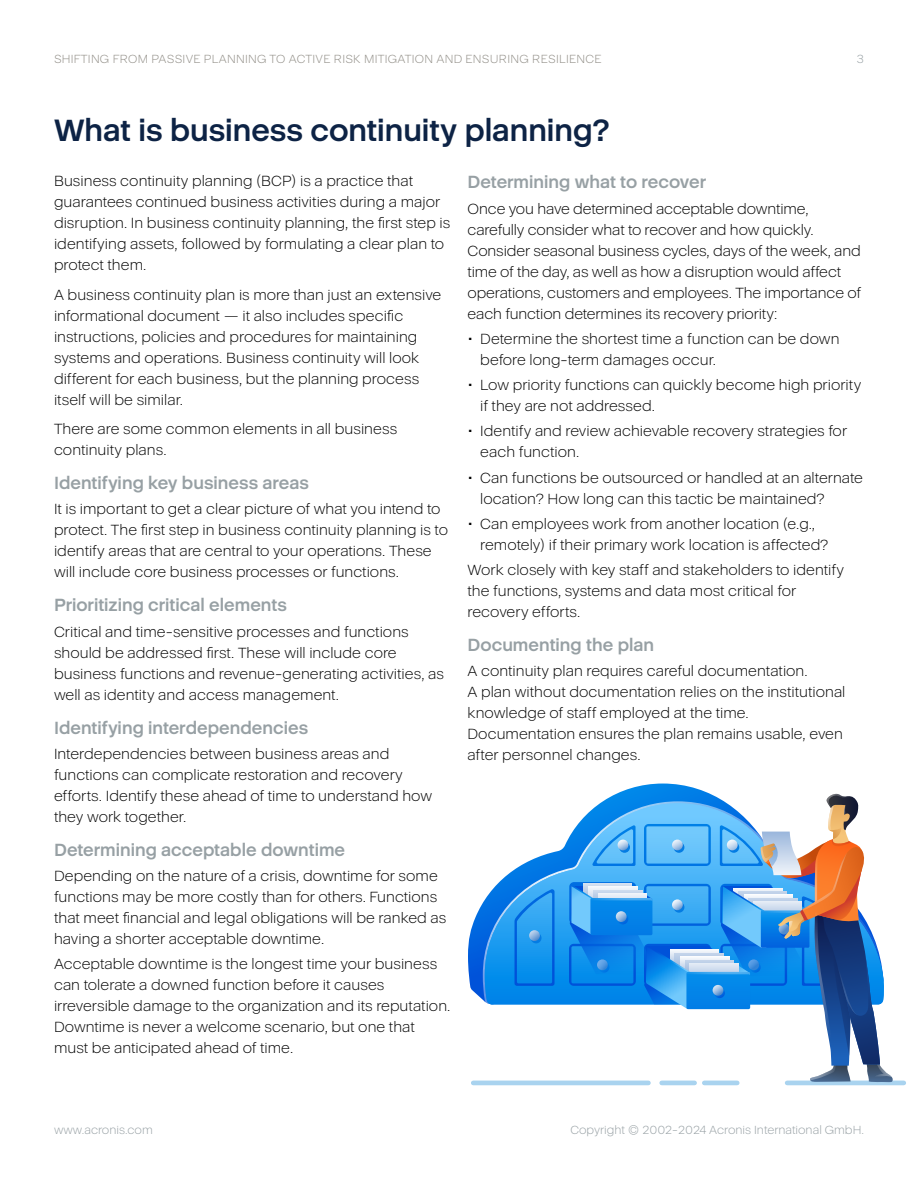
<style>
.page{position:relative;width:918px;height:1188px;background:#fff}
.page>*{position:absolute;margin:0;border:0;box-sizing:border-box;transform-origin:0 0}
.t1{font:700 31.5px "Acronis Cyber";color:#0d2345}
.t2{font:700 18px "Acronis Cyber";color:#97a0a4}
.t3{font:300 15px/21px "Acronis Cyber";color:#000}
.t4{font:300 12px "Acronis Cyber";letter-spacing:.02em;color:#918e87}
.t5{font:300 12px "Acronis Cyber";color:#97a0a4}
</style>
<div class="page">
<svg style="left:468px;top:784px;width:369px;height:216px"></svg>
<svg style="left:485px;top:803px;width:84px;height:201px"></svg>
<svg style="left:515px;top:889px;width:40px;height:97px;background:#1f94ec"></svg>
<hr style="left:473px;top:1081px;width:175px;height:4px;background:#a9d3ef">
<hr style="left:662px;top:1081px;width:33px;height:4px;background:#a9d3ef">
<hr style="left:704px;top:1081px;width:33px;height:4px;background:#a9d3ef">
<hr style="left:787px;top:1081px;width:117px;height:4px;background:#a9d3ef">
<svg style="left:569px;top:794px;width:324px;height:288px"></svg>
<p class="t4" style="left:54px;top:52px;width:549px">SHIFTING FROM PASSIVE PLANNING TO ACTIVE RISK MITIGATION AND ENSURING RESILIENCE</p>
<h1 class="t1" style="left:54px;top:111px;width:557px">What is business continuity planning?</h1>
<p class="t5" style="left:857px;top:52px;width:9px">3</p>
<p class="t3" style="left:54px;top:170px;width:398px">Business continuity planning (BCP) is a practice that guarantees continued business activities during a major disruption. In business continuity planning, the first step is identifying assets, followed by formulating a clear plan to protect them.</p>
<p class="t3" style="left:54px;top:284px;width:389px">A business continuity plan is more than just an extensive informational document — it also includes specific instructions, policies and procedures for maintaining systems and operations. Business continuity will look different for each business, but the planning process itself will be similar.</p>
<p class="t3" style="left:54px;top:418px;width:345px">There are some common elements in all business continuity plans.</p>
<p class="t2" style="left:54px;top:472px;width:257px">Identifying key business areas</p>
<p class="t3" style="left:54px;top:499px;width:396px">It is important to get a clear picture of what you intend to protect. The first step in business continuity planning is to identify areas that are central to your operations. These will include core business processes or functions.</p>
<p class="t2" style="left:54px;top:594px;width:234px">Prioritizing critical elements</p>
<p class="t3" style="left:54px;top:621px;width:392px">Critical and time-sensitive processes and functions should be addressed first. These will include core business functions and revenue-generating activities, as well as identity and access management.</p>
<p class="t2" style="left:54px;top:716px;width:256px">Identifying interdependencies</p>
<p class="t3" style="left:54px;top:743px;width:380px">Interdependencies between business areas and functions can complicate restoration and recovery efforts. Identify these ahead of time to understand how they work together.</p>
<p class="t2" style="left:54px;top:839px;width:293px">Determining acceptable downtime</p>
<p class="t3" style="left:54px;top:865px;width:394px">Depending on the nature of a crisis, downtime for some functions may be more costly than for others. Functions that meet financial and legal obligations will be ranked as having a shorter acceptable downtime.</p>
<p class="t3" style="left:54px;top:954px;width:398px">Acceptable downtime is the longest time your business can tolerate a downed function before it causes irreversible damage to the organization and its reputation.<br>Downtime is never a welcome scenario, but one that must be anticipated ahead of time.</p>
<p class="t2" style="left:468px;top:171px;width:240px">Determining what to recover</p>
<p class="t3" style="left:468px;top:198px;width:395px">Once you have determined acceptable downtime, carefully consider what to recover and how quickly.<br>Consider seasonal business cycles, days of the week, and time of the day, as well as how a disruption would affect operations, customers and employees. The importance of each function determines its recovery priority:</p>
<p class="t3" style="left:480px;top:328px;width:361px;text-indent:-13px">• Determine the shortest time a function can be down before long-term damages occur.</p>
<p class="t3" style="left:480px;top:374px;width:383px;text-indent:-13px">• Low priority functions can quickly become high priority if they are not addressed.</p>
<p class="t3" style="left:480px;top:421px;width:368px;text-indent:-13px">• Identify and review achievable recovery strategies for each function.</p>
<p class="t3" style="left:480px;top:467px;width:384px;text-indent:-13px">• Can functions be outsourced or handled at an alternate location? How long can this tactic be maintained?</p>
<p class="t3" style="left:480px;top:513px;width:350px;text-indent:-13px">• Can employees work from another location (e.g., remotely) if their primary work location is affected?</p>
<p class="t3" style="left:468px;top:559px;width:378px">Work closely with key staff and stakeholders to identify the functions, systems and data most critical for recovery efforts.</p>
<p class="t2" style="left:468px;top:634px;width:188px">Documenting the plan</p>
<p class="t3" style="left:468px;top:661px;width:380px">A continuity plan requires careful documentation.<br>A plan without documentation relies on the institutional knowledge of staff employed at the time.<br>Documentation ensures the plan remains usable, even after personnel changes.</p>
<p class="t5" style="left:54px;top:1123px;width:100px">www.acronis.com</p>
<p class="t5" style="left:571px;top:1122px;width:295px">Copyright © 2002-2024 Acronis International GmbH.</p>
</div>
